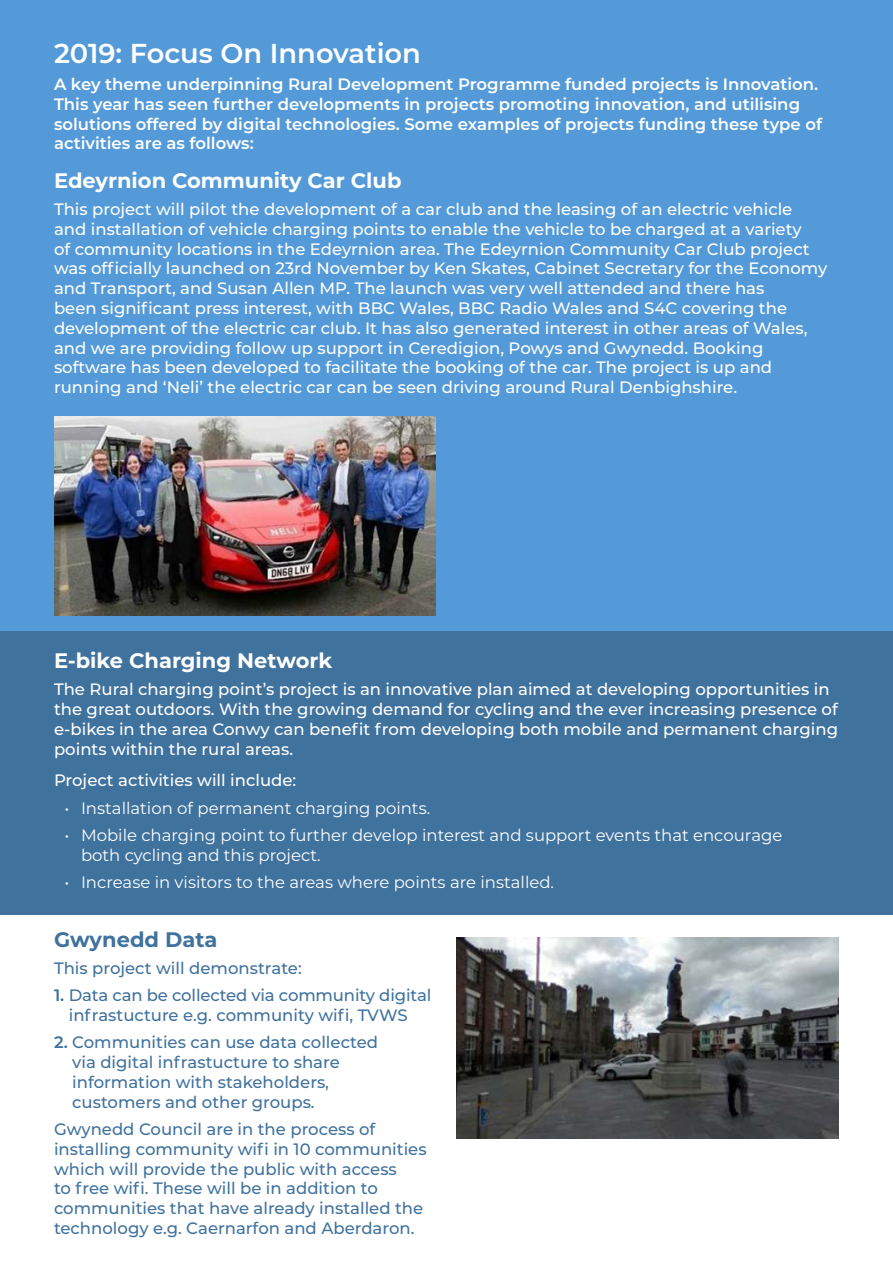
<style>
.page{position:relative;width:893px;height:1263px;background:#fff}
.page>*{position:absolute;margin:0;border:0;box-sizing:border-box;transform-origin:0 0}
.Heading{font:600 27.3px "Montserrat";color:#fff}
.Subheading{font:700 21px "Montserrat";color:#fff}
.Subheading-2{font:700 21px "Montserrat";color:#40729e}
.Body{font:500 16.5px/19.8px "Montserrat";color:#fff}
.Body-2{font:500 16.5px/19.8px "Montserrat";color:#40729e}
.Body-3{font:600 16.5px/19.8px "Montserrat";color:#fff}
.Bullets{font:16.5px/19.8px "Montserrat";color:#fff}
.s1{font-weight:600}
</style>
<div class="page">
<div style="left:0;top:0;width:893px;height:643px;background:#549ad8"></div>
<div style="left:0;top:631px;width:893px;height:284px;background:#40729e"></div>
<img style="left:54px;top:416px;width:382px;height:200px">
<img style="left:457px;top:937px;width:382px;height:202px">
<h3 class="Heading" style="left:54px;top:34px;width:368px">2019: Focus On Innovation</h3>
<p class="Body-3" style="left:54px;top:73px;width:770px">A key theme underpinning Rural Development Programme funded projects is Innovation.<br>This year has seen further developments in projects promoting innovation, and utilising solutions offered by digital technologies. Some examples of projects funding these type of activities are as follows:</p>
<h4 class="Subheading" style="left:54px;top:165px;width:349px">Edeyrnion Community Car Club</h4>
<p class="Body" style="left:54px;top:198px;width:775px">This project will pilot the development of a car club and the leasing of an electric vehicle and installation of vehicle charging points to enable the vehicle to be charged at a variety<br>of community locations in the Edeyrnion area. The Edeyrnion Community Car Club project was officially launched on 23rd November by Ken Skates, Cabinet Secretary for the Economy and Transport, and Susan Allen MP. The launch was very well attended and there has<br>been significant press interest, with BBC Wales, BBC Radio Wales and S4C covering the development of the electric car club. It has also generated interest in other areas of Wales, and we are providing follow up support in Ceredigion, Powys and Gwynedd. Booking software has been developed to facilitate the booking of the car. The project is up and running and ‘Neli’ the electric car can be seen driving around Rural Denbighshire.</p>
<h4 class="Subheading" style="left:54px;top:645px;width:280px">E-bike Charging Network</h4>
<p class="Body" style="left:54px;top:679px;width:786px">The Rural charging point’s project is an innovative plan aimed at developing opportunities in the great outdoors. With the growing demand for cycling and the ever increasing presence of e-bikes in the area Conwy can benefit from developing both mobile and permanent charging points within the rural areas.</p>
<p class="Body" style="left:54px;top:770px;width:244px">Project activities will include:</p>
<p class="Bullets" style="left:64px;top:797px;width:367px">• Installation of permanent charging points.</p>
<p class="Bullets" style="left:81px;top:824px;width:703px;text-indent:-16px">• Mobile charging point to further develop interest and support events that encourage both cycling and this project.</p>
<p class="Bullets" style="left:64px;top:872px;width:491px">• Increase in visitors to the areas where points are installed.</p>
<h4 class="Subheading-2" style="left:54px;top:924px;width:165px">Gwynedd Data</h4>
<p class="Body-2" style="left:54px;top:958px;width:249px">This project will demonstrate:</p>
<p class="Body-2" style="left:54px;top:985px;width:379px;text-align:center"><span class="s1">1.</span> Data can be collected via community digital infrastucture e.g. community wifi, TVWS</p>
<p class="Body-2" style="left:72px;top:1032px;width:307px;text-indent:-18px"><span class="s1">2.</span> Communities can use data collected via digital infrastucture to share information with stakeholders, customers and other groups.</p>
<p class="Body-2" style="left:54px;top:1118px;width:374px">Gwynedd Council are in the process of installing community wifi in 10 communities which will provide the public with access<br>to free wifi. These will be in addition to communities that have already installed the technology e.g. Caernarfon and Aberdaron.</p>
</div>
